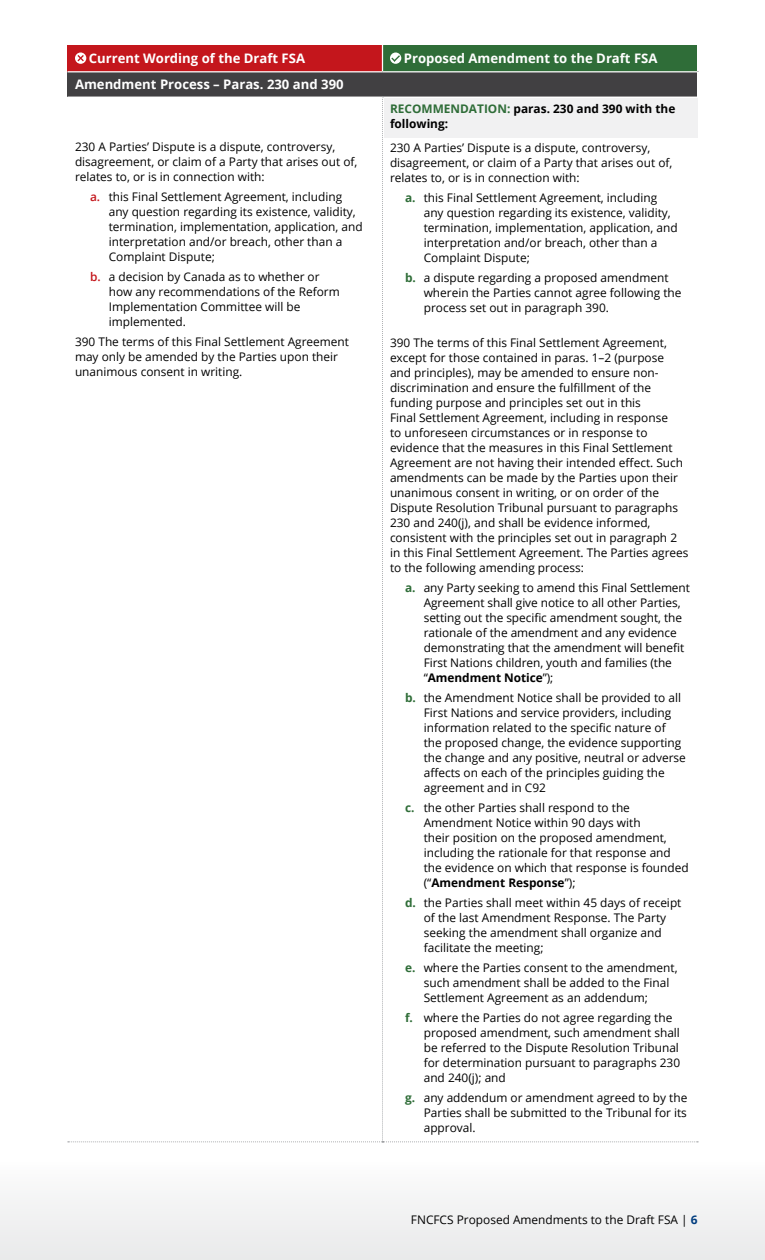
<style>
.page{position:relative;width:765px;height:1260px;background:#fff}
.page>*{position:absolute;margin:0;border:0;box-sizing:border-box;transform-origin:0 0}
.table_head_38540{font:700 13.12px "Open Sans";color:#fff}
.table_body_38540{font:11.88px/15px "Open Sans";color:#000}
.table_recommendation_38540{font:700 11.88px/15px "Open Sans";color:#000}
.s1{font-weight:600;color:#c4161c}
.s2{color:#2f6d38}
.s3{font-weight:700;color:#2f6d38}
.s4{font-weight:700}
.s5{font-weight:700;color:#003c7e}
</style>
<div class="page">
<div style="left:0;top:1161px;width:765px;height:99px;background:#f2f3f3"></div>
<div style="left:68px;top:72px;width:630px;height:25px;background:#414042"></div>
<div style="left:384px;top:98px;width:314px;height:39px;background:#f1f1f2"></div>
<svg style="left:68px;top:45px;width:630px;height:27px;background:#7f4933"></svg>
<p class="table_head_38540" style="left:89px;top:49px;width:218px">Current Wording of the Draft FSA</p>
<p class="table_head_38540" style="left:404px;top:49px;width:255px">Proposed Amendment to the Draft FSA</p>
<p class="table_head_38540" style="left:75px;top:75px;width:270px">Amendment Process – Paras. 230 and 390</p>
<p class="table_body_38540" style="left:75px;top:139px;width:284px">230 A Parties’ Dispute is a dispute, controversy, disagreement, or claim of a Party that arises out of, relates to, or is in connection with:</p>
<p class="table_body_38540" style="left:109px;top:189px;width:255px;text-indent:-19px"><span class="s1">a.</span> this Final Settlement Agreement, including any question regarding its existence, validity, termination, implementation, application, and interpretation and/or breach, other than a Complaint Dispute;</p>
<p class="table_body_38540" style="left:109px;top:269px;width:233px;text-indent:-19px"><span class="s1">b.</span> a decision by Canada as to whether or how any recommendations of the Reform<br>Implementation Committee will be implemented.</p>
<p class="table_body_38540" style="left:75px;top:334px;width:276px">390 The terms of this Final Settlement Agreement may only be amended by the Parties upon their unanimous consent in writing.</p>
<p class="table_recommendation_38540" style="left:390px;top:101px;width:287px"><span class="s2">RECOMMENDATION:</span> paras. 230 and 390 with the following:</p>
<p class="table_body_38540" style="left:390px;top:140px;width:284px">230 A Parties’ Dispute is a dispute, controversy, disagreement, or claim of a Party that arises out of, relates to, or is in connection with:</p>
<p class="table_body_38540" style="left:424px;top:190px;width:255px;text-indent:-19px"><span class="s3">a.</span> this Final Settlement Agreement, including any question regarding its existence, validity, termination, implementation, application, and interpretation and/or breach, other than a Complaint Dispute;</p>
<p class="table_body_38540" style="left:424px;top:270px;width:259px;text-indent:-19px"><span class="s3">b.</span> a dispute regarding a proposed amendment wherein the Parties cannot agree following the process set out in paragraph 390.</p>
<p class="table_body_38540" style="left:390px;top:335px;width:300px">390 The terms of this Final Settlement Agreement, except for those contained in paras. 1–2 (purpose<br>and principles), may be amended to ensure non&shy;discrimination and ensure the fulfillment of the funding purpose and principles set out in this<br>Final Settlement Agreement, including in response<br>to unforeseen circumstances or in response to evidence that the measures in this Final Settlement Agreement are not having their intended effect. Such amendments can be made by the Parties upon their unanimous consent in writing, or on order of the Dispute Resolution Tribunal pursuant to paragraphs 230 and 240(j), and shall be evidence informed, consistent with the principles set out in paragraph 2 in this Final Settlement Agreement. The Parties agrees to the following amending process:</p>
<p class="table_body_38540" style="left:424px;top:580px;width:268px;text-indent:-19px"><span class="s3">a.</span> any Party seeking to amend this Final Settlement Agreement shall give notice to all other Parties, setting out the specific amendment sought, the rationale of the amendment and any evidence demonstrating that the amendment will benefit First Nations children, youth and families (the “<span class="s4">Amendment Notice</span>”);</p>
<p class="table_body_38540" style="left:424px;top:690px;width:264px;text-indent:-19px"><span class="s3">b.</span> the Amendment Notice shall be provided to all First Nations and service providers, including information related to the specific nature of the proposed change, the evidence supporting the change and any positive, neutral or adverse affects on each of the principles guiding the agreement and in C92</p>
<p class="table_body_38540" style="left:424px;top:800px;width:267px;text-indent:-19px"><span class="s3">c.</span> the other Parties shall respond to the Amendment Notice within 90 days with<br>their position on the proposed amendment, including the rationale for that response and the evidence on which that response is founded (“<span class="s4">Amendment Response</span>”);</p>
<p class="table_body_38540" style="left:424px;top:895px;width:259px;text-indent:-19px"><span class="s3">d.</span> the Parties shall meet within 45 days of receipt of the last Amendment Response. The Party seeking the amendment shall organize and facilitate the meeting;</p>
<p class="table_body_38540" style="left:424px;top:960px;width:255px;text-indent:-19px"><span class="s3">e.</span> where the Parties consent to the amendment, such amendment shall be added to the Final<br>Settlement Agreement as an addendum;</p>
<p class="table_body_38540" style="left:424px;top:1010px;width:258px;text-indent:-19px"><span class="s3">f.</span> where the Parties do not agree regarding the proposed amendment, such amendment shall be referred to the Dispute Resolution Tribunal for determination pursuant to paragraphs 230 and 240(j); and</p>
<p class="table_body_38540" style="left:424px;top:1090px;width:265px;text-align:justify;text-indent:-19px"><span class="s3">g.</span> any addendum or amendment agreed to by the Parties shall be submitted to the Tribunal for its approval.</p>
<p class="table_body_38540" style="left:411px;top:1212px;width:288px">FNCFCS Proposed Amendments to the Draft FSA | <span class="s5">6</span></p>
</div>
